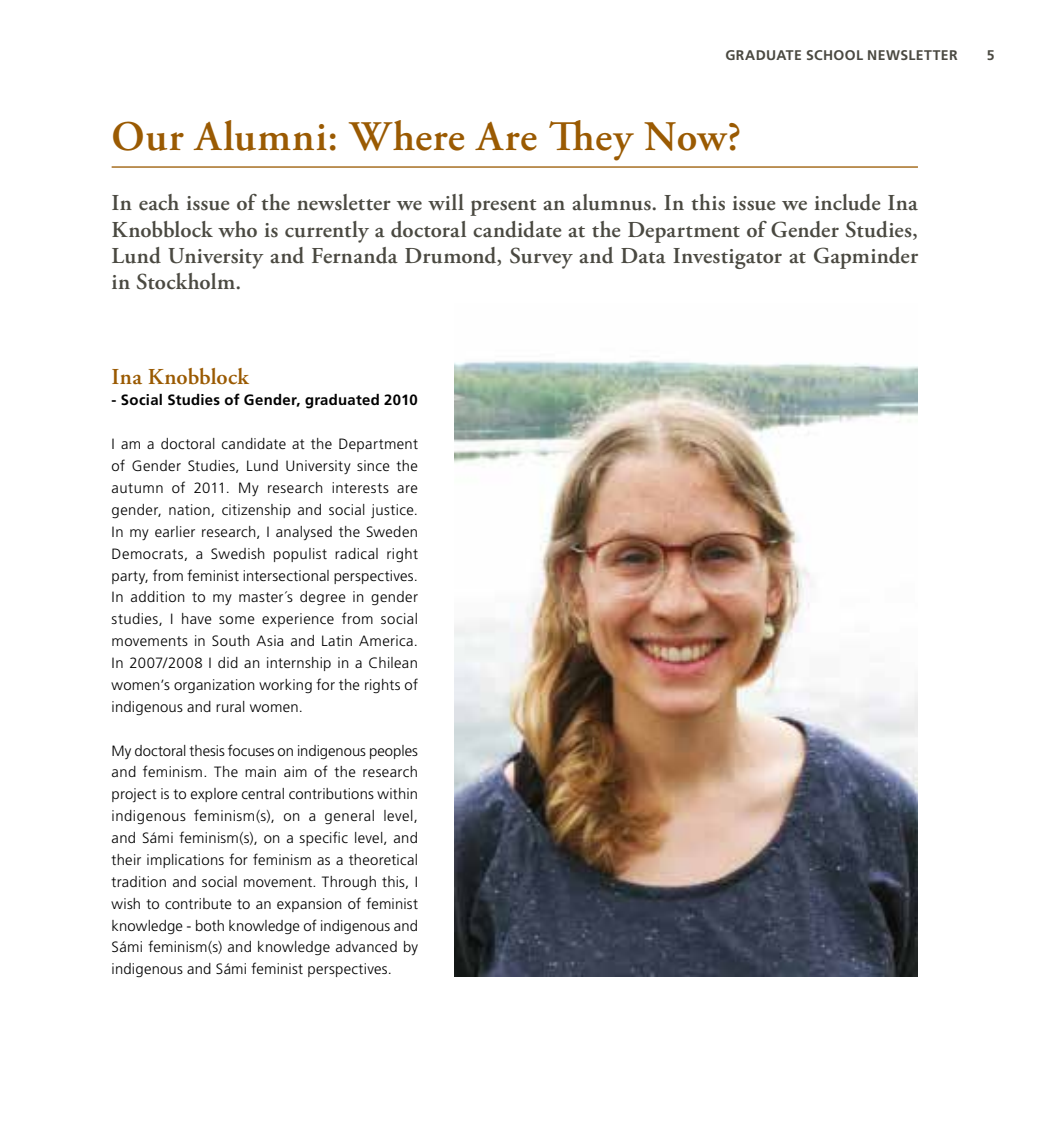
<style>
.page{position:relative;width:1042px;height:1141px;background:#fff}
.page>*{position:absolute;margin:0;border:0;box-sizing:border-box;transform-origin:0 0}
.t1{font:600 42px "Adobe Garamond Pro";letter-spacing:.02em;color:#9a5a02}
.t2{font:600 22.75px/26.2px "Adobe Garamond Pro";letter-spacing:.005em;color:#4a4941;text-align:justify}
.t3{font:600 22.75px "Adobe Garamond Pro";letter-spacing:.005em;color:#9a5a02}
.t4{font:300 14.88px/21.9px "Frutiger LT Std";letter-spacing:.015em;color:#000;text-align:justify}
.t5{font:700 14.88px "Frutiger LT Std";letter-spacing:.02em;color:#000}
.t6{font:700 14px "Frutiger LT Std";letter-spacing:.025em;color:#4a4941}
</style>
<div class="page">
<hr style="left:112px;top:166px;width:806px;height:2px;background:#9a5a02">
<img style="left:454px;top:360px;width:464px;height:616px">
<p class="t6" style="left:725px;top:47px;width:234px">Graduate School Newsletter</p>
<p class="t6" style="left:987px;top:47px;width:9px">5</p>
<h1 class="t1" style="left:112px;top:112px;width:631px">Our Alumni: Where Are They Now?</h1>
<p class="t2" style="left:112px;top:190px;width:808px">In each issue of the newsletter we will present an alumnus. In this issue we include Ina Knobblock who is currently a doctoral candidate at the Department of Gender Studies, Lund University and Fernanda Drumond, Survey and Data Investigator at Gapminder in Stockholm.</p>
<h2 class="t3" style="left:112px;top:363px;width:138px">Ina Knobblock</h2>
<p class="t5" style="left:112px;top:392px;width:308px">- Social Studies of Gender, graduated 2010</p>
<p class="t4" style="left:112px;top:433px;width:308px">I am a doctoral candidate at the Department of Gender Studies, Lund University since the autumn of 2011. My research interests are gender, nation, citizenship and social justice.<br>In my earlier research, I analysed the Sweden Democrats, a Swedish populist radical right party, from feminist intersectional perspectives.<br>In addition to my master´s degree in gender studies, I have some experience from social movements in South Asia and Latin America.<br>In 2007/2008 I did an internship in a Chilean women’s organization working for the rights of indigenous and rural women.</p>
<p class="t4" style="left:112px;top:740px;width:308px">My doctoral thesis focuses on indigenous peoples and feminism. The main aim of the research project is to explore central contributions within indigenous feminism(s), on a general level, and Sámi feminism(s), on a specific level, and their implications for feminism as a theoretical tradition and social movement. Through this, I wish to contribute to an expansion of feminist knowledge - both knowledge of indigenous and Sámi feminism(s) and knowledge advanced by indigenous and Sámi feminist perspectives.</p>
</div>
